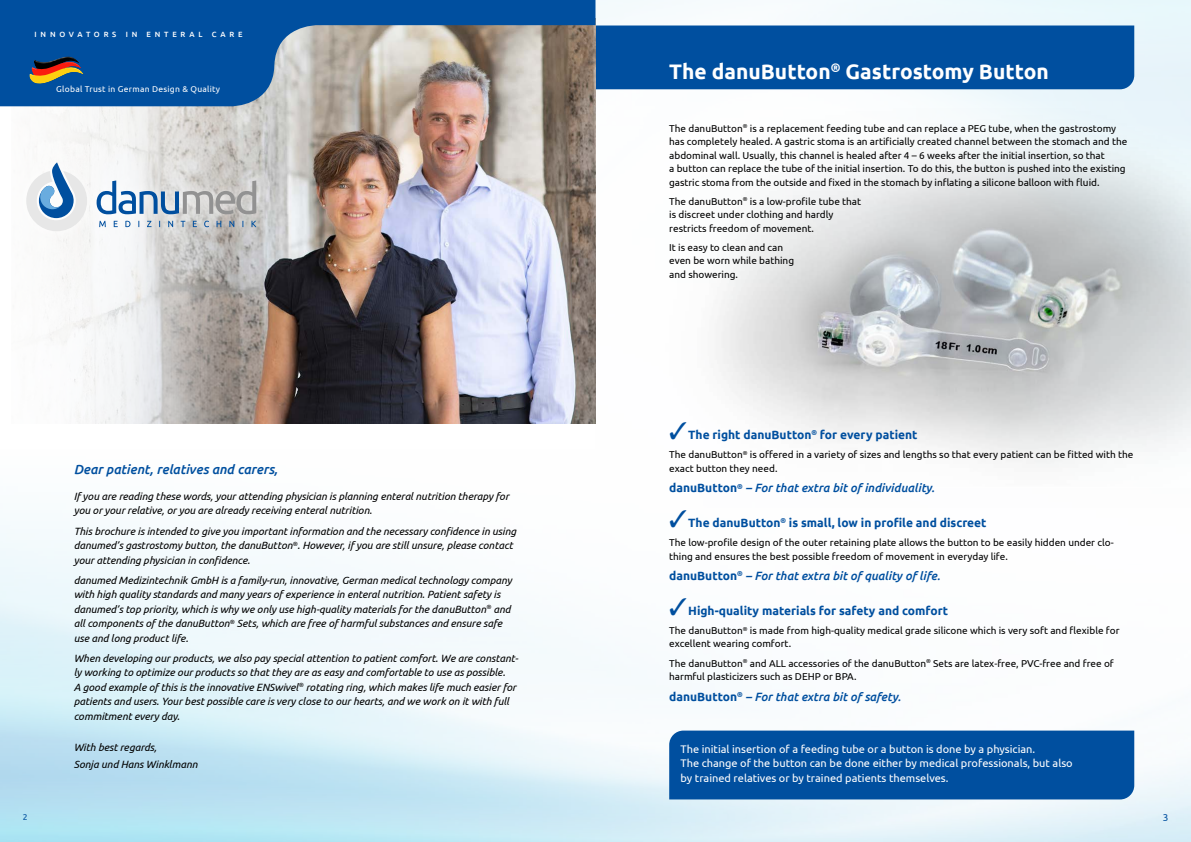
<style>
.page{position:relative;width:1191px;height:842px;background:#fff}
.page>*{position:absolute;margin:0;border:0;box-sizing:border-box;transform-origin:0 0}
.t1{font:700 21px "Ubuntu";color:#fff}
.t2{font:italic 500 13.3px "Ubuntu";color:#004f9f}
.t3{font:700 12px "Ubuntu";color:#004f9f}
.t4{font:italic 500 12px "Ubuntu";color:#004f9f}
.t5{font:11px/14.5px "Ubuntu";color:#fff}
.t6{font:italic 10.5px/14.5px "Ubuntu";letter-spacing:-.005em;color:#000}
.t7{font:10px/13.5px "Ubuntu";color:#000}
.t8{font:10px "Ubuntu";color:#004f9f}
.t9{font:8.5px "Ubuntu";letter-spacing:.03em;color:#fff}
.t10{font:8.5px "Ubuntu";color:#004f9f}
.t11{font:500 7.6px "Ubuntu";letter-spacing:.5em;color:#fff}
.s1{font-weight:700;font-style:normal}
</style>
<div class="page">
<img style="left:595px;top:0;width:596px;height:424px">
<div style="left:595px;top:26px;width:539px;height:63px;background:#004f9f"></div>
<img style="left:649px;top:109px;width:542px;height:377px">
<img style="left:11px;top:106px;width:584px;height:317px">
<div style="left:13px;top:150px;width:257px;height:95px;background:#fff;opacity:.95"></div>
<svg style="left:97px;top:180px;width:159px;height:34px"></svg>
<svg style="left:26px;top:162px;width:61px;height:69px"></svg>
<svg style="left:99px;top:221px;width:157px;height:6px"></svg>
<svg style="left:0;top:0;width:595px;height:106px;background:#4b749d"></svg>
<svg style="left:29px;top:56px;width:56px;height:29px"></svg>
<div style="left:29px;top:56px;width:55px;height:23px;background:#fff;opacity:.75"></div>
<div style="left:29px;top:60px;width:55px;height:24px;background:#000;opacity:.75"></div>
<div style="left:669px;top:730px;width:465px;height:69px;background:#004f9f"></div>
<p class="t11" style="left:35px;top:30px;width:209px">INNOVATORS IN ENTERAL CARE</p>
<p class="t9" style="left:56px;top:83px;width:165px">Global Trust in German Design &amp; Quality</p>
<h1 class="t1" style="left:669px;top:58px;width:381px">The danuButton<sup>®</sup> Gastrostomy Button</h1>
<p class="t7" style="left:669px;top:121px;width:459px">The danuButton<sup>®</sup> is a replacement feeding tube and can replace a PEG tube, when the gastrostomy has completely healed. A gastric stoma is an artificially created channel between the stomach and the abdominal wall. Usually, this channel is healed after 4 – 6 weeks after the initial insertion, so that<br>a button can replace the tube of the initial insertion. To do this, the button is pushed into the existing gastric stoma from the outside and fixed in the stomach by inflating a silicone balloon with fluid.</p>
<p class="t7" style="left:669px;top:194px;width:193px">The danuButton<sup>®</sup> is a low-profile tube that is discreet under clothing and hardly restricts freedom of movement.</p>
<p class="t7" style="left:669px;top:240px;width:126px">It is easy to clean and can even be worn while bathing and showering.</p>
<p class="t3" style="left:669px;top:428px;width:250px">✓The right danuButton<sup>®</sup> for every patient</p>
<p class="t7" style="left:669px;top:448px;width:466px">The danuButton<sup>®</sup> is offered in a variety of sizes and lengths so that every patient can be fitted with the exact button they need.</p>
<p class="t4" style="left:669px;top:481px;width:267px"><span class="s1">danuButton</span><sup>®</sup> – For that extra bit of individuality.</p>
<p class="t3" style="left:669px;top:515px;width:319px">✓The danuButton<sup>®</sup> is small, low in profile and discreet</p>
<p class="t7" style="left:669px;top:535px;width:446px">The low-profile design of the outer retaining plate allows the button to be easily hidden under clo&shy;thing and ensures the best possible freedom of movement in everyday life.</p>
<p class="t4" style="left:669px;top:569px;width:272px"><span class="s1">danuButton</span><sup>®</sup> – For that extra bit of quality of life.</p>
<p class="t3" style="left:669px;top:603px;width:280px">✓High-quality materials for safety and comfort</p>
<p class="t7" style="left:669px;top:623px;width:452px">The danuButton<sup>®</sup> is made from high-quality medical grade silicone which is very soft and flexible for excellent wearing comfort.</p>
<p class="t7" style="left:669px;top:656px;width:446px">The danuButton<sup>®</sup> and ALL accessories of the danuButton<sup>®</sup> Sets are latex-free, PVC-free and free of harmful plasticizers such as DEHP or BPA.</p>
<p class="t4" style="left:669px;top:689px;width:233px"><span class="s1">danuButton</span><sup>®</sup> – For that extra bit of safety.</p>
<p class="t2" style="left:74px;top:461px;width:206px">Dear patient, relatives and carers,</p>
<p class="t6" style="left:74px;top:489px;width:437px">If you are reading these words, your attending physician is planning enteral nutrition therapy for you or your relative, or you are already receiving enteral nutrition.</p>
<p class="t6" style="left:74px;top:523px;width:444px">This brochure is intended to give you important information and the necessary confidence in using danumed’s gastrostomy button, the danuButton<sup>®</sup>. However, if you are still unsure, please contact your attending physician in confidence.</p>
<p class="t6" style="left:74px;top:572px;width:440px">danumed Medizintechnik GmbH is a family-run, innovative, German medical technology company with high quality standards and many years of experience in enteral nutrition. Patient safety is danumed’s top priority, which is why we only use high-quality materials for the danuButton<sup>®</sup> and all components of the danuButton<sup>®</sup> Sets, which are free of harmful substances and ensure safe use and long product life.</p>
<p class="t6" style="left:74px;top:651px;width:446px">When developing our products, we also pay special attention to patient comfort. We are constant&shy;ly working to optimize our products so that they are as easy and comfortable to use as possible.<br>A good example of this is the innovative ENSwivel<sup>®</sup> rotating ring, which makes life much easier for patients and users. Your best possible care is very close to our hearts, and we work on it with full commitment every day.</p>
<p class="t6" style="left:74px;top:738px;width:125px;line-height:17.3px">With best regards,<br>Sonja und Hans Winklmann</p>
<p class="t5" style="left:680px;top:741px;width:394px">The initial insertion of a feeding tube or a button is done by a physician.<br>The change of the button can be done either by medical professionals, but also by trained relatives or by trained patients themselves.</p>
<p class="t10" style="left:23px;top:812px;width:6px">2</p>
<p class="t8" style="left:1162px;top:812px;width:7px">3</p>
</div>
